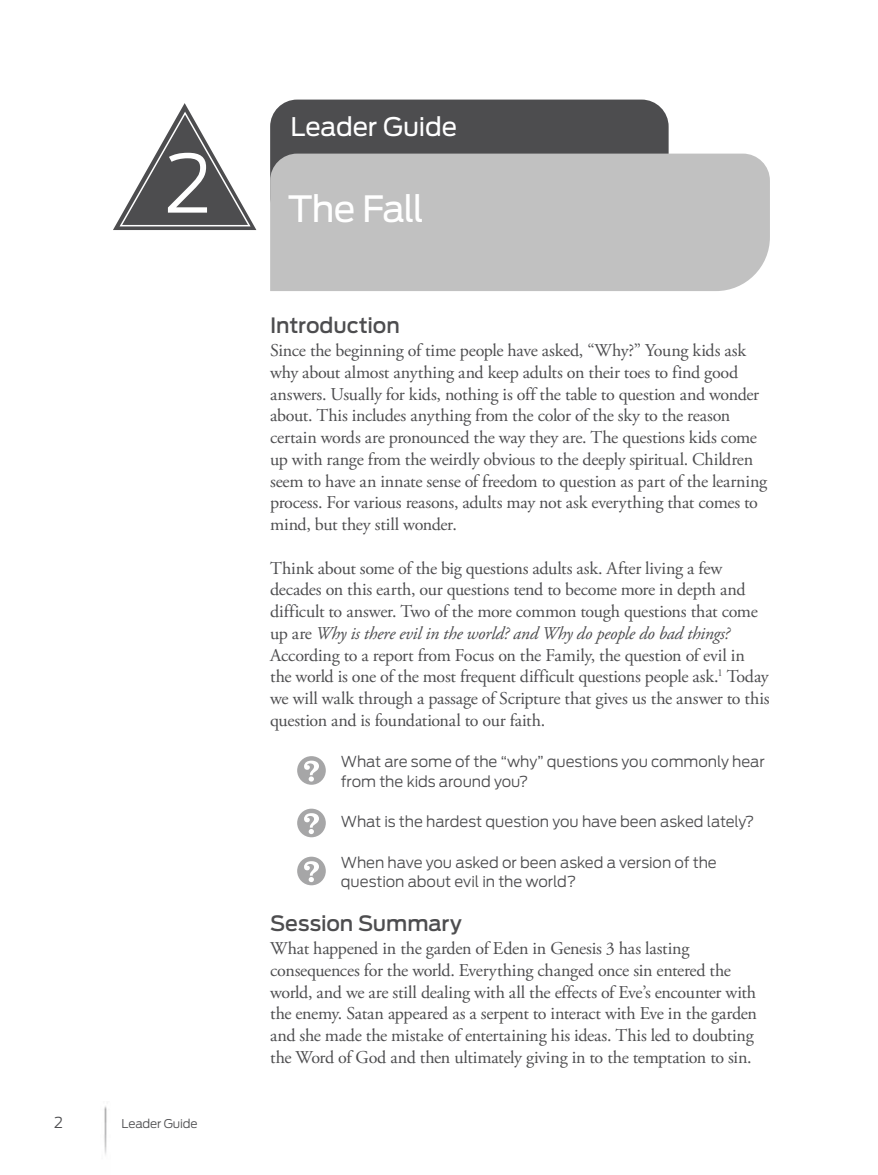
<style>
.page{position:relative;width:878px;height:1175px;background:#fff}
.page>*{position:absolute;margin:0;border:0;box-sizing:border-box;transform-origin:0 0}
.t1{font:300 79.5px "Antenna";color:#fff}
.t2{font:36px "Antenna";letter-spacing:-.04em;color:#fff}
.t3{font:25.5px "Antenna";letter-spacing:-.005em;color:#fff}
.t4{font:500 21px "Antenna";letter-spacing:-.005em;color:#4d4d4f}
.t5{font:18px/21.8px "Adobe Garamond Pro";letter-spacing:-.015em;color:#4d4d4f}
.t6{font:300 15px/19.5px "Antenna";letter-spacing:-.005em;color:#4d4d4f}
.t7{font:300 12px "Antenna";letter-spacing:-.01em;color:#4d4d4f}
.s1{font-style:italic}
</style>
<div class="page">
<div style="left:270px;top:100px;width:398px;height:123px;background:#4d4d4f;border-radius:27px"></div>
<div style="left:270px;top:154px;width:500px;height:137px;background:#c1c1c1"></div>
<img style="left:104px;top:1106px;width:3px;height:49px">
<svg style="left:297px;top:756px;width:29px;height:28px"></svg>
<svg style="left:297px;top:808px;width:29px;height:29px"></svg>
<svg style="left:297px;top:856px;width:29px;height:29px"></svg>
<svg style="left:113px;top:103px;width:143px;height:127px"></svg>
<h1 class="t1" style="left:165px;top:136px;width:48px">2</h1>
<p class="t6" style="left:54px;top:1112px;width:10px">2</p>
<p class="t7" style="left:122px;top:1116px;width:78px">Leader Guide</p>
<h3 class="t3" style="left:290px;top:112px;width:168px">Leader Guide</h3>
<h2 class="t2" style="left:288px;top:187px;width:137px">The Fall</h2>
<p class="t4" style="left:270px;top:313px;width:131px">Introduction</p>
<p class="t5" style="left:270px;top:340px;width:498px">Since the beginning of time people have asked, “Why?” Young kids ask why about almost anything and keep adults on their toes to find good answers. Usually for kids, nothing is off the table to question and wonder about. This includes anything from the color of the sky to the reason certain words are pronounced the way they are. The questions kids come up with range from the weirdly obvious to the deeply spiritual. Children seem to have an innate sense of freedom to question as part of the learning process. For various reasons, adults may not ask everything that comes to mind, but they still wonder.</p>
<p class="t5" style="left:270px;top:557px;width:501px">Think about some of the big questions adults ask. After living a few decades on this earth, our questions tend to become more in depth and difficult to answer. Two of the more common tough questions that come up are <span class="s1">Why is there evil in the world? and Why do people do bad things?<br></span>According to a report from Focus on the Family, the question of evil in the world is one of the most frequent difficult questions people ask.<sup>1</sup> Today we will walk through a passage of Scripture that gives us the answer to this question and is foundational to our faith.</p>
<p class="t6" style="left:341px;top:752px;width:425px">What are some of the “why” questions you commonly hear from the kids around you?</p>
<p class="t6" style="left:341px;top:812px;width:415px">What is the hardest question you have been asked lately?</p>
<p class="t6" style="left:341px;top:852px;width:377px">When have you asked or been asked a version of the question about evil in the world?</p>
<p class="t4" style="left:270px;top:910px;width:193px">Session Summary</p>
<p class="t5" style="left:270px;top:938px;width:488px">What happened in the garden of Eden in Genesis 3 has lasting consequences for the world. Everything changed once sin entered the world, and we are still dealing with all the effects of Eve’s encounter with the enemy. Satan appeared as a serpent to interact with Eve in the garden and she made the mistake of entertaining his ideas. This led to doubting the Word of God and then ultimately giving in to the temptation to sin.</p>
</div>
